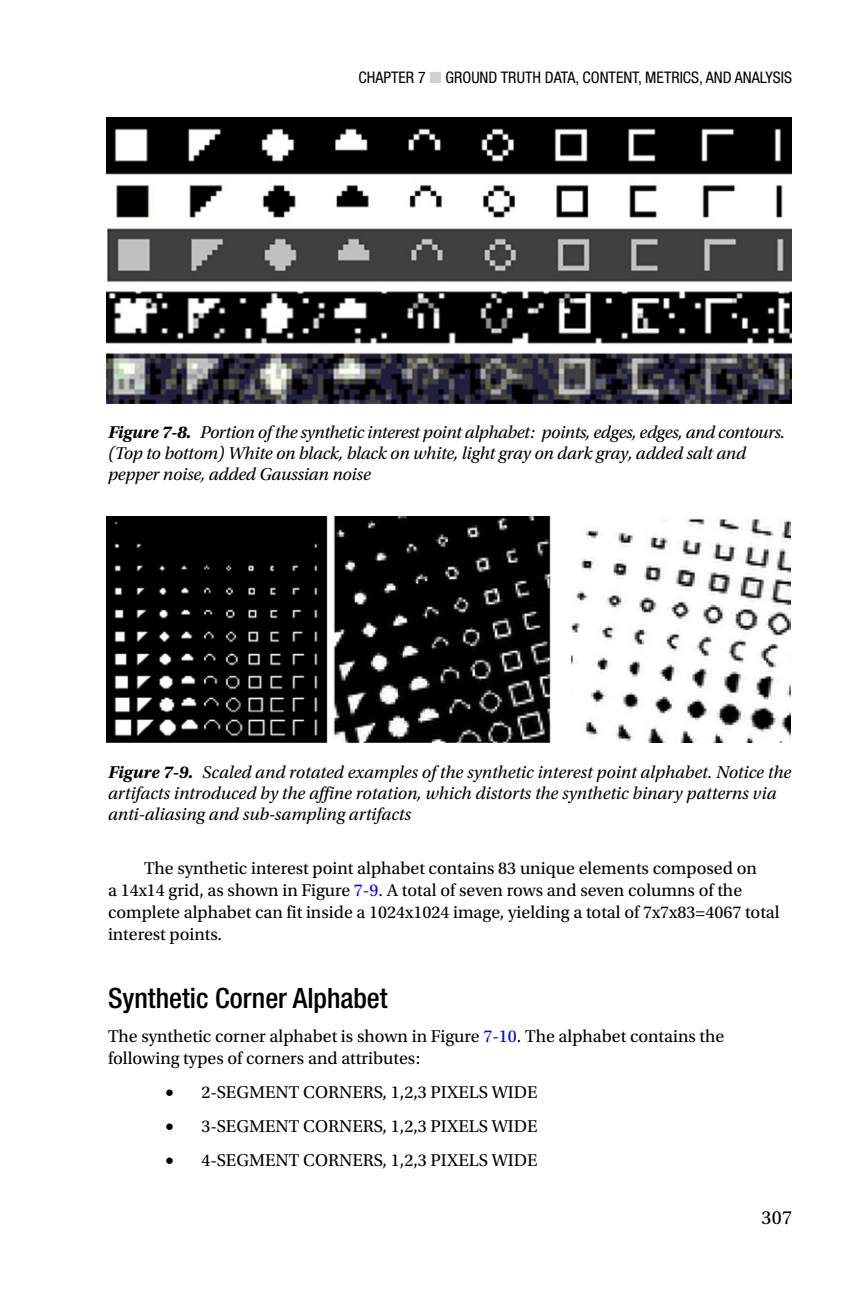
<style>
.page{position:relative;width:864px;height:1296px;background:#fff}
.page>*{position:absolute;margin:0;border:0;box-sizing:border-box;transform-origin:0 0}
.t1{font:500 condensed 28px "Helvetica Neue";color:#000}
.t2{font:20px "Utopia Std";color:#000}
.t3{font:18px/22px "Utopia Std";color:#000}
.t4{font:italic 18px/21px "Utopia Std";letter-spacing:-.005em;color:#000}
.t5{font:condensed 16px "Helvetica Neue";color:#000}
.s1{color:#cfd0d0}
.s2{font-weight:700}
.s3{color:#0000fa}
</style>
<div class="page">
<img style="left:107px;top:118px;width:684px;height:285px">
<img style="left:107px;top:516px;width:683px;height:227px">
<p class="t5" style="left:358px;top:69px;width:435px">CHAPTER 7 <span class="s1">■</span> GROUND TRUTH DATA, CONTENT, METRICS, AND ANALYSIS</p>
<p class="t4" style="left:108px;top:422px;width:678px"><span class="s2">Figure 7-8.</span> Portion of the synthetic interest point alphabet: points, edges, edges, and contours. (Top to bottom) White on black, black on white, light gray on dark gray, added salt and pepper noise, added Gaussian noise</p>
<p class="t4" style="left:108px;top:762px;width:685px"><span class="s2">Figure 7-9.</span> Scaled and rotated examples of the synthetic interest point alphabet. Notice the artifacts introduced by the affine rotation, which distorts the synthetic binary patterns via anti-aliasing and sub-sampling artifacts</p>
<p class="t3" style="left:108px;top:858px;width:673px;text-indent:36px">The synthetic interest point alphabet contains 83 unique elements composed on<br>a 14x14 grid, as shown in Figure <span class="s3">7-9</span>. A total of seven rows and seven columns of the complete alphabet can fit inside a 1024x1024 image, yielding a total of 7x7x83=4067 total interest points.</p>
<h1 class="t1" style="left:108px;top:981px;width:281px">Synthetic Corner Alphabet</h1>
<p class="t3" style="left:108px;top:1026px;width:618px">The synthetic corner alphabet is shown in Figure <span class="s3">7-10</span>. The alphabet contains the following types of corners and attributes:</p>
<p class="t3" style="left:166px;top:1082px;width:373px">• 2-SEGMENT CORNERS, 1,2,3 PIXELS WIDE</p>
<p class="t3" style="left:166px;top:1116px;width:373px">• 3-SEGMENT CORNERS, 1,2,3 PIXELS WIDE</p>
<p class="t3" style="left:166px;top:1150px;width:373px">• 4-SEGMENT CORNERS, 1,2,3 PIXELS WIDE</p>
<p class="t2" style="left:762px;top:1207px;width:32px">307</p>
</div>
